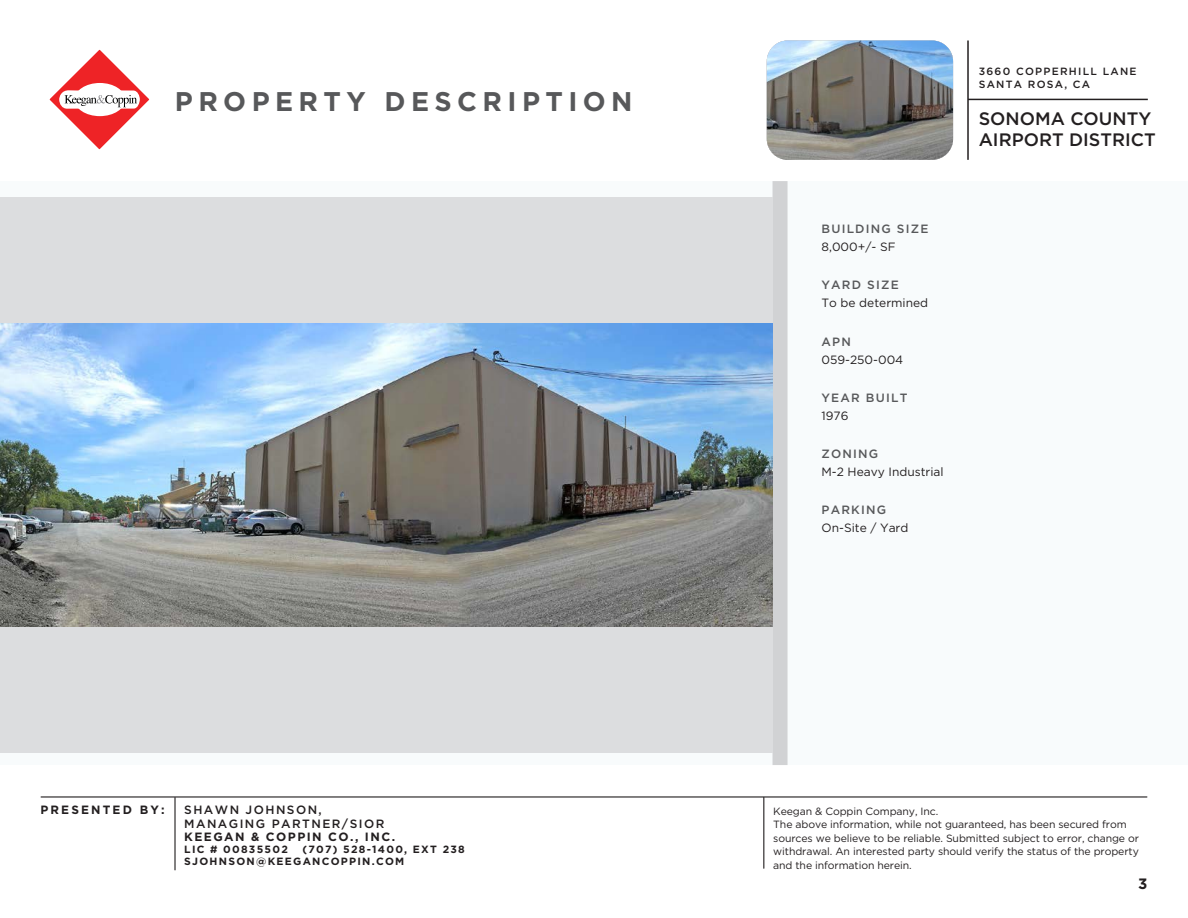
<style>
.page{position:relative;width:1188px;height:918px;background:#fff}
.page>*{position:absolute;margin:0;border:0;box-sizing:border-box;transform-origin:0 0}
.page_title{font:700 27px "Gotham";letter-spacing:.2em;color:#57585a}
.t1{font:500 18px/21px "Gotham";color:#231f20}
.t2{font:700 15px "Gotham";color:#231f20}
.body_text{font:12px "Gotham";color:#231f20}
.subheader{font:500 12px "Gotham";letter-spacing:.1em;color:#57585a}
.t3{font:500 12px/13.5px "Gotham";letter-spacing:.12em;color:#231f20}
.t4{font:700 12px "Gotham";letter-spacing:.12em;color:#231f20}
.t5{font:700 12px "Gotham";letter-spacing:.18em;color:#231f20}
.t6{font:10.5px/13.5px "Gotham";letter-spacing:-.01em;color:#231f20}
.t7{font:700 10.5px/12px "Gotham";letter-spacing:.12em;color:#231f20}
.t8{font:500 10.5px/12.6px "Gotham";letter-spacing:.12em;color:#231f20}
</style>
<div class="page">
<div style="left:0;top:181px;width:1188px;height:584px;background:#f8fbfc"></div>
<div style="left:773px;top:181px;width:15px;height:584px;background:#d1d2d4"></div>
<div style="left:0;top:198px;width:772px;height:555px;background:#dcdddf"></div>
<img style="left:0;top:324px;width:772px;height:303px">
<svg style="left:50px;top:50px;width:99px;height:99px"></svg>
<hr style="left:41px;top:796px;width:1106px;height:2px;background:#231f20">
<hr style="left:763px;top:797px;width:1px;height:71px;background:#231f20">
<hr style="left:174px;top:798px;width:2px;height:72px;background:#231f20">
<hr style="left:968px;top:99px;width:180px;height:1px;background:#231f20">
<hr style="left:967px;top:40px;width:2px;height:120px;background:#231f20">
<img style="left:767px;top:40px;width:186px;height:120px">
<p class="page_title" style="left:175px;top:86px;width:459px">PROPERTY DESCRIPTION</p>
<p class="t5" style="left:40px;top:803px;width:126px">PRESENTED BY:</p>
<p class="t3" style="left:184px;top:803px;width:202px">SHAWN JOHNSON,<br>MANAGING PARTNER/SIOR</p>
<p class="t4" style="left:184px;top:830px;width:212px">KEEGAN &amp; COPPIN CO., INC.</p>
<p class="t7" style="left:184px;top:843px;width:105px">LIC # 00835502</p>
<p class="t7" style="left:184px;top:843px;width:282px;text-indent:118px">(707) 528-1400, EXT 238<br>SJOHNSON@KEEGANCOPPIN.COM</p>
<p class="subheader" style="left:822px;top:222px;width:109px">BUILDING SIZE</p>
<p class="body_text" style="left:822px;top:240px;width:76px">8,000+/- SF</p>
<p class="subheader" style="left:822px;top:278px;width:79px">YARD SIZE</p>
<p class="body_text" style="left:822px;top:297px;width:108px">To be determined</p>
<p class="subheader" style="left:822px;top:335px;width:31px">APN</p>
<p class="body_text" style="left:822px;top:353px;width:83px">059-250-004</p>
<p class="subheader" style="left:822px;top:391px;width:87px">YEAR BUILT</p>
<p class="body_text" style="left:822px;top:409px;width:28px">1976</p>
<p class="subheader" style="left:822px;top:447px;width:58px">ZONING</p>
<p class="body_text" style="left:822px;top:465px;width:124px">M-2 Heavy Industrial</p>
<p class="subheader" style="left:822px;top:503px;width:66px">PARKING</p>
<p class="body_text" style="left:822px;top:522px;width:88px">On-Site / Yard</p>
<p class="t8" style="left:979px;top:65px;width:159px">3660 COPPERHILL LANE<br>SANTA ROSA, CA</p>
<h2 class="t1" style="left:979px;top:108px;width:178px">SONOMA COUNTY<br>AIRPORT DISTRICT</h2>
<p class="t6" style="left:773px;top:804px;width:367px">Keegan &amp; Coppin Company, Inc.<br>The above information, while not guaranteed, has been secured from sources we believe to be reliable. Submitted subject to error, change or withdrawal. An interested party should verify the status of the property and the information herein.</p>
<h3 class="t2" style="left:1138px;top:876px;width:11px">3</h3>
</div>
